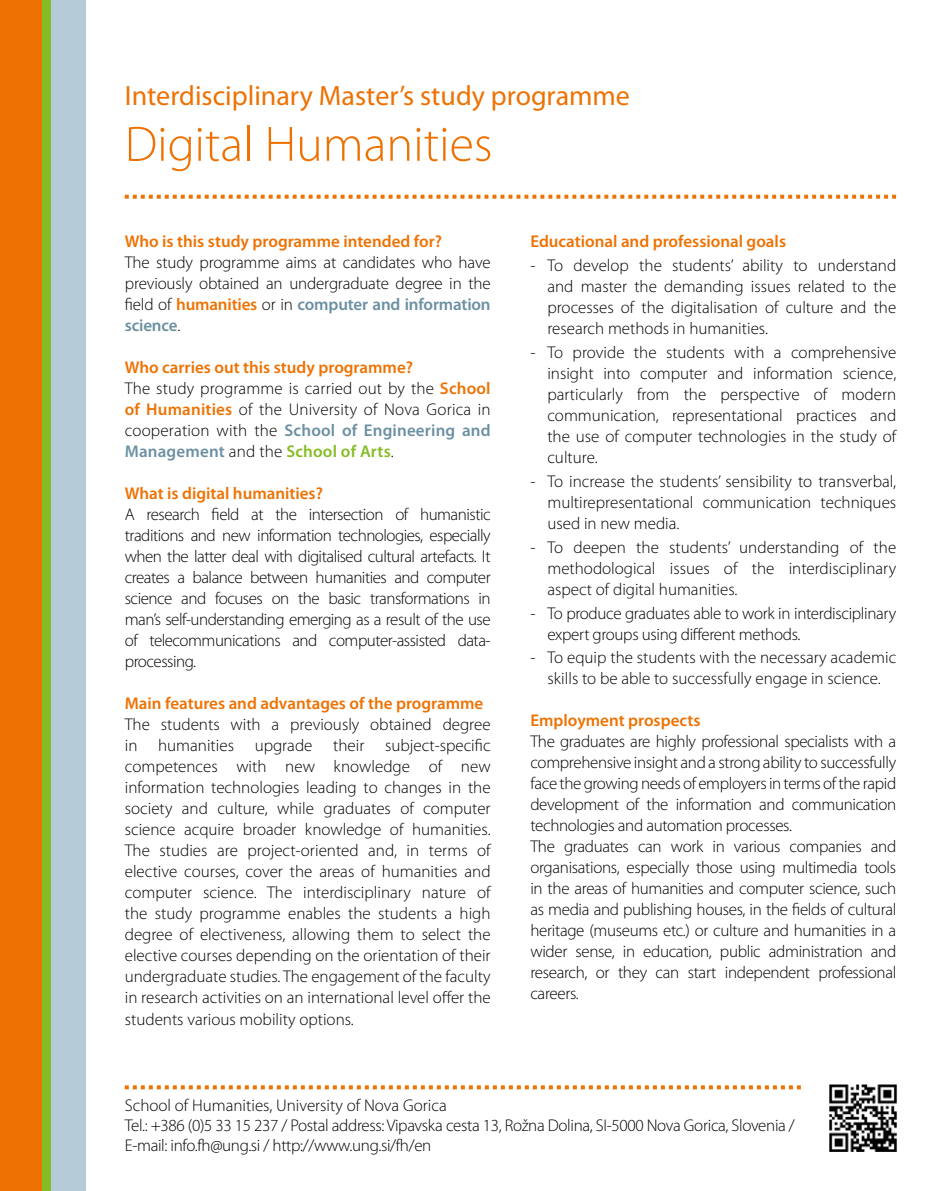
<style>
.page{position:relative;width:936px;height:1191px;background:#fff}
.page>*{position:absolute;margin:0;border:0;box-sizing:border-box;transform-origin:0 0}
.t1{font:300 50px "Myriad Pro";color:#ee7203}
.t2{font:28px "Myriad Pro";color:#ee7203}
.t3{font:300 17px/21px "Myriad Pro";letter-spacing:-.02em;color:#000;text-align:justify}
.t4{font:300 17px/21px "Myriad Pro";letter-spacing:.01em;color:#000}
.t5{font:600 17px "Myriad Pro";color:#ee7203}
.t6{font:300 17px/21px "Myriad Pro";color:#000;text-align:center}
.s1{font-weight:600;color:#ee7203}
.s2{font-weight:600;color:#6b90a2}
.s3{font-weight:600;color:#86bc25}
</style>
<div class="page">
<div style="left:0;top:0;width:43px;height:1191px;background:#ee7203"></div>
<svg style="left:125px;top:195px;width:771px;height:4px"></svg>
<svg style="left:125px;top:1085px;width:676px;height:4px"></svg>
<div style="left:51px;top:0;width:34px;height:1191px;background:#b6cbd8"></div>
<div style="left:43px;top:0;width:8px;height:1191px;background:#86bc25"></div>
<img style="left:829px;top:1085px;width:67px;height:66px">
<h2 class="t2" style="left:125px;top:78px;width:506px">Interdisciplinary Master’s study programme</h2>
<h1 class="t1" style="left:125px;top:114px;width:369px">Digital Humanities</h1>
<p class="t5" style="left:125px;top:231px;width:319px">Who is this study programme intended for?</p>
<p class="t3" style="left:125px;top:252px;width:367px">The study programme aims at candidates who have previously obtained an undergraduate degree in the field of <span class="s1">humanities</span> or in <span class="s2">computer and information science</span>.</p>
<p class="t4" style="left:125px;top:357px;width:367px"><span class="s1">Who carries out this study programme?<br></span>The study programme is carried out by the <span class="s1">School of Humanities</span> of the University of Nova Gorica in cooperation with the <span class="s2">School of Engineering and Management</span> and the <span class="s3">School of Arts</span>.</p>
<p class="t5" style="left:125px;top:483px;width:200px">What is digital humanities?</p>
<p class="t3" style="left:125px;top:504px;width:367px">A research field at the intersection of humanistic traditions and new information technologies, especially when the latter deal with digitalised cultural artefacts. It creates a balance between humanities and computer science and focuses on the basic transformations in man’s self-understanding emerging as a result of the use of telecommunications and computer-assisted data&shy;processing.</p>
<p class="t5" style="left:125px;top:693px;width:360px">Main features and advantages of the programme</p>
<p class="t3" style="left:125px;top:714px;width:367px">The students with a previously obtained degree in humanities upgrade their subject-specific competences with new knowledge of new information technologies leading to changes in the society and culture, while graduates of computer science acquire broader knowledge of humanities.<br>The studies are project-oriented and, in terms of elective courses, cover the areas of humanities and computer science. The interdisciplinary nature of the study programme enables the students a high degree of electiveness, allowing them to select the elective courses depending on the orientation of their undergraduate studies. The engagement of the faculty in research activities on an international level offer the students various mobility options.</p>
<p class="t5" style="left:530px;top:231px;width:257px">Educational and professional goals</p>
<p class="t3" style="left:547px;top:255px;width:350px;text-indent:-17px">- To develop the students’ ability to understand and master the demanding issues related to the processes of the digitalisation of culture and the research methods in humanities.</p>
<p class="t3" style="left:547px;top:342px;width:350px;text-indent:-17px">- To provide the students with a comprehensive insight into computer and information science, particularly from the perspective of modern communication, representational practices and the use of computer technologies in the study of culture.</p>
<p class="t3" style="left:547px;top:470px;width:350px;text-indent:-17px">- To increase the students’ sensibility to transverbal, multirepresentational communication techniques used in new media.</p>
<p class="t3" style="left:547px;top:536px;width:350px;text-indent:-17px">- To deepen the students’ understanding of the methodological issues of the interdisciplinary aspect of digital humanities.</p>
<p class="t3" style="left:547px;top:602px;width:350px;text-indent:-17px">- To produce graduates able to work in interdisciplinary expert groups using different methods.</p>
<p class="t6" style="left:530px;top:647px;width:367px">- To equip the students with the necessary academic skills to be able to successfully engage in science.</p>
<p class="t5" style="left:530px;top:710px;width:171px">Employment prospects</p>
<p class="t3" style="left:530px;top:731px;width:367px;text-align:left">The graduates are highly professional specialists with a comprehensive insight and a strong ability to successfully face the growing needs of employers in terms of the rapid development of the information and communication technologies and automation processes.<br>The graduates can work in various companies and organisations, especially those using multimedia tools in the areas of humanities and computer science, such as media and publishing houses, in the fields of cultural heritage (museums etc.) or culture and humanities in a wider sense, in education, public administration and research, or they can start independent professional careers.</p>
<p class="t3" style="left:125px;top:1095px;width:671px;line-height:20px;text-align:left">School of Humanities, University of Nova Gorica<br>Tel.: +386 (0)5 33 15 237 / Postal address: Vipavska cesta 13, Rožna Dolina, SI-5000 Nova Gorica, Slovenia /<br>E-mail: info.fh@ung.si / http://www.ung.si/fh/en</p>
</div>
